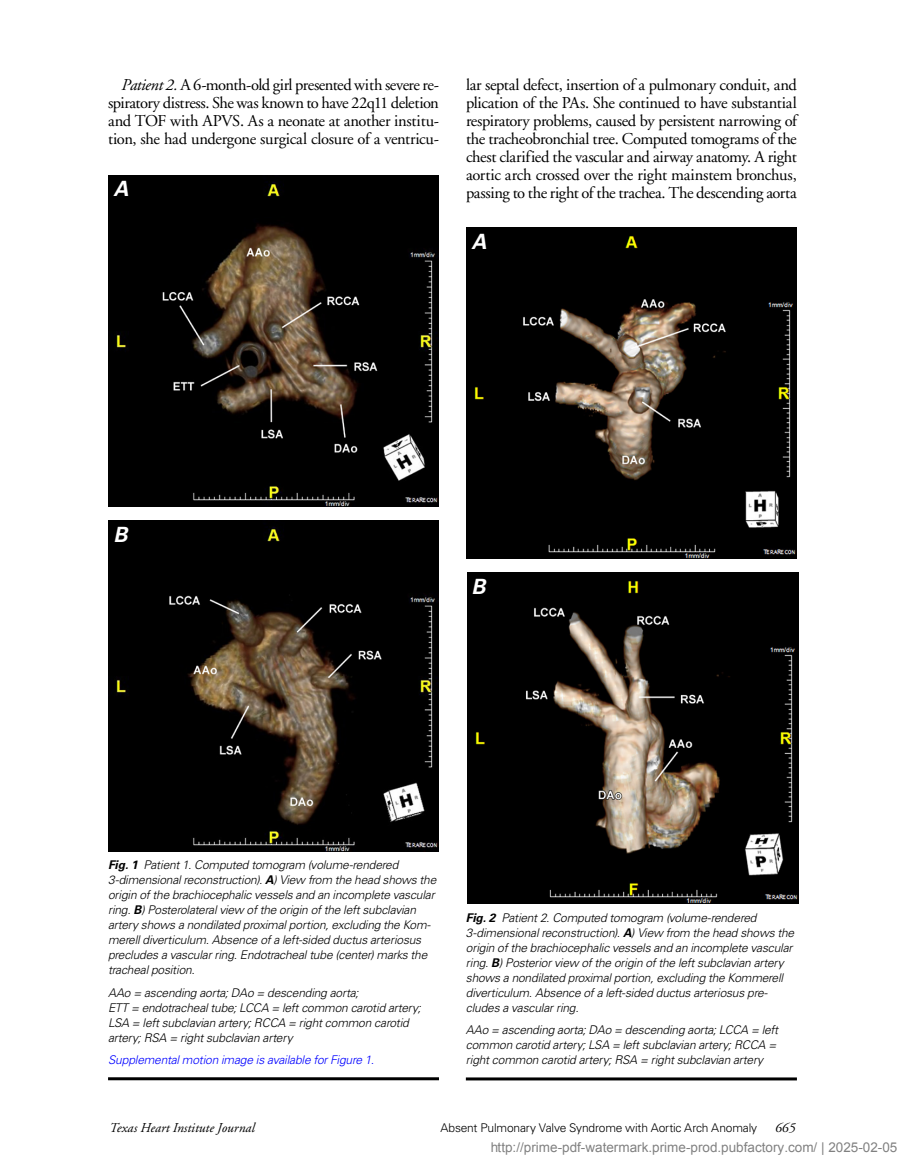
<style>
.page{position:relative;width:905px;height:1175px;background:#fff}
.page>*{position:absolute;margin:0;border:0;box-sizing:border-box;transform-origin:0 0}
.t1{font:italic 700 21px "Univers LT";color:#fff}
.t2{font:16.5px/18px "Adobe Garamond";letter-spacing:-.02em;color:#000;text-align:justify}
.t3{font:13.5px "Arial";color:rgb(0 0 0/.5)}
.t4{font:italic 13.5px "Adobe Garamond";color:#000}
.t5{font:italic 300 12px/15px "Univers LT";letter-spacing:-.015em;color:#000}
.t6{font:300 12px "Univers LT";letter-spacing:-.015em;color:#000}
.t7{font:italic 300 12px "Univers LT";letter-spacing:-.015em;color:#00f}
.s1{font-style:italic}
.s2{font-weight:700}
</style>
<div class="page">
<hr style="left:108px;top:1077px;width:331px;height:3px;background:#000">
<hr style="left:466px;top:1077px;width:330px;height:3px;background:#000">
<img style="left:108px;top:175px;width:331px;height:331px">
<img style="left:108px;top:520px;width:331px;height:331px">
<img style="left:466px;top:227px;width:330px;height:331px">
<img style="left:467px;top:573px;width:331px;height:330px">
<h2 class="t2" style="left:108px;top:76px;width:332px;text-indent:13px"><span class="s1">Patient 2.</span> A 6-month-old girl presented with severe re&shy;spiratory distress. She was known to have 22q11 deletion and TOF with APVS. As a neonate at another institu&shy;tion, she had undergone surgical closure of a ventricu-</h2>
<p class="t2" style="left:466px;top:76px;width:332px">lar septal defect, insertion of a pulmonary conduit, and plication of the PAs. She continued to have substantial respiratory problems, caused by persistent narrowing of the tracheobronchial tree. Computed tomograms of the chest clarified the vascular and airway anatomy. A right aortic arch crossed over the right mainstem bronchus, passing to the right of the trachea. The descending aorta</p>
<h1 class="t1" style="left:113px;top:177px;width:17px">A</h1>
<h1 class="t1" style="left:471px;top:229px;width:17px">A</h1>
<h1 class="t1" style="left:113px;top:522px;width:16px">B</h1>
<h1 class="t1" style="left:471px;top:574px;width:16px">B</h1>
<p class="t5" style="left:108px;top:857px;width:330px"><span class="s2">Fig. 1</span> Patient 1. Computed tomogram (volume-rendered 3-dimensional reconstruction). <span class="s2">A</span>) View from the head shows the origin of the brachiocephalic vessels and an incomplete vascular ring. <span class="s2">B</span>) Posterolateral view of the origin of the left subclavian artery shows a nondilated proximal portion, excluding the Kom&shy;merell diverticulum. Absence of a left-sided ductus arteriosus precludes a vascular ring. Endotracheal tube (center) marks the tracheal position.</p>
<p class="t5" style="left:108px;top:984px;width:314px">AAo = ascending aorta; DAo = descending aorta;<br>ETT = endotracheal tube; LCCA = left common carotid artery; LSA = left subclavian artery; RCCA = right common carotid artery; RSA = right subclavian artery</p>
<p class="t7" style="left:108px;top:1052px;width:267px">Supplemental motion image is available for Figure 1.</p>
<p class="t5" style="left:466px;top:910px;width:330px"><span class="s2">Fig. 2</span> Patient 2. Computed tomogram (volume-rendered 3-dimensional reconstruction). <span class="s2">A</span>) View from the head shows the origin of the brachiocephalic vessels and an incomplete vascular ring. <span class="s2">B</span>) Posterior view of the origin of the left subclavian artery shows a nondilated proximal portion, excluding the Kommerell diverticulum. Absence of a left-sided ductus arteriosus pre&shy;cludes a vascular ring.</p>
<p class="t5" style="left:466px;top:1022px;width:314px">AAo = ascending aorta; DAo = descending aorta; LCCA = left common carotid artery; LSA = left subclavian artery; RCCA = right common carotid artery; RSA = right subclavian artery</p>
<p class="t4" style="left:110px;top:1120px;width:147px">Texas Heart Institute Journal</p>
<p class="t6" style="left:440px;top:1120px;width:318px">Absent Pulmonary Valve Syndrome with Aortic Arch Anomaly</p>
<p class="t4" style="left:775px;top:1120px;width:22px">665</p>
<p class="t3" style="left:490px;top:1140px;width:409px">http://prime-pdf-watermark.prime-prod.pubfactory.com/ | 2025-02-05</p>
</div>
